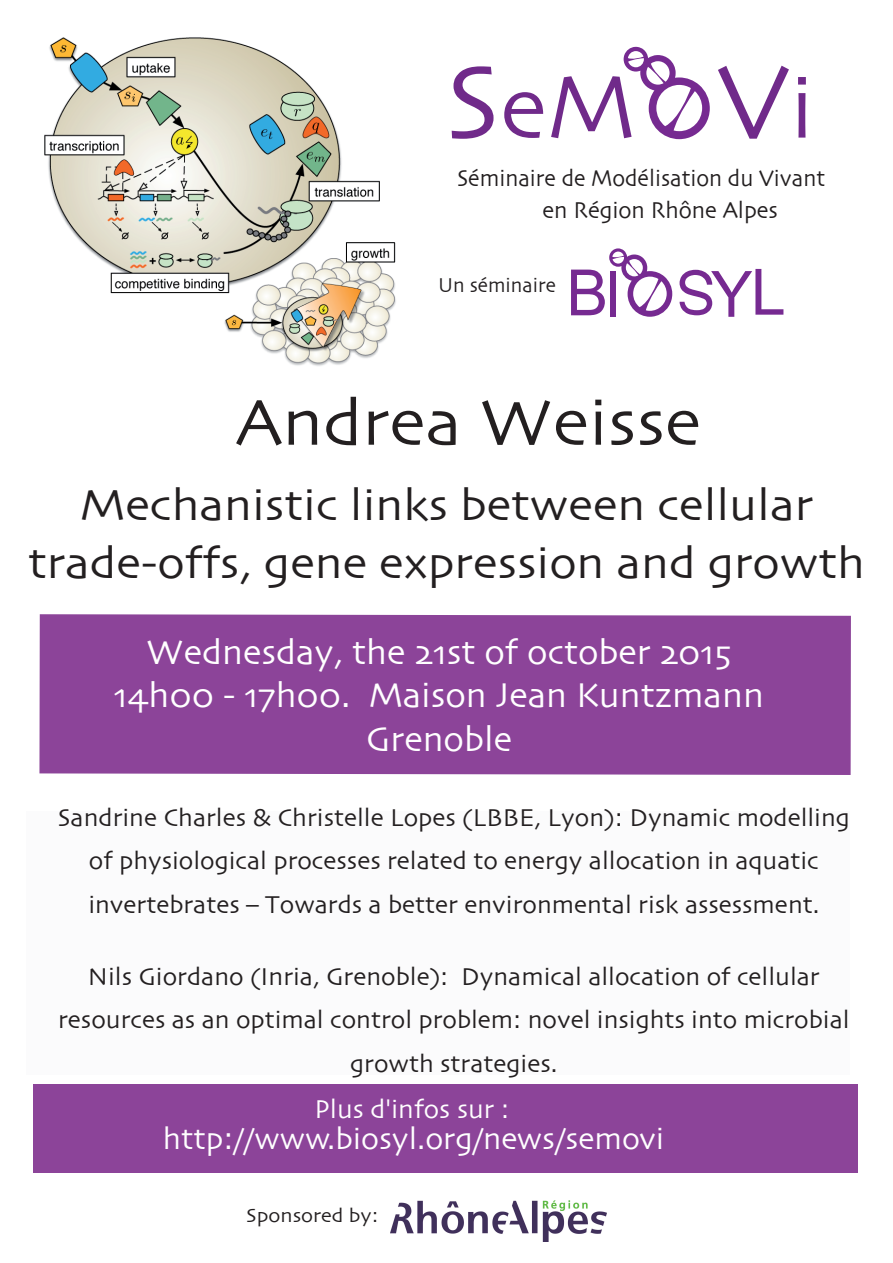
<style>
.page{position:relative;width:893px;height:1263px;background:#fff}
.page>*{position:absolute;margin:0;border:0;box-sizing:border-box;transform-origin:0 0}
.t1{font:108px "Skia";color:#702a8a}
.t2{font:67.05px "Skia";color:#231f20;scale:1.05 1}
.t3{font:45.6px/57.6px "Skia";color:#231f20;text-align:center;scale:1.05 1}
.t4{font:36px/43.2px "Skia";color:#fff;text-align:center}
.t5{font:31.5px "Skia";color:#fff}
.t6{font:30px "Skia";color:#231f20}
.t7{font:27px "Skia";color:#fff}
.t8{font:25.5px/43.5px "Skia";color:#231f20;text-align:center}
.t9{font:24px/32.5px "Skia";color:#231f20;scale:.94 1}
.t10{font:21px "Skia";color:#231f20;scale:.95 1}
.t11{font:19.95px "Skia";color:#231f20;scale:1.05 1}
.s1{font-size:90px}
.s2{font-size:93px}
</style>
<div class="page">
<img style="left:44px;top:37px;width:352px;height:329px">
<div style="left:26px;top:811px;width:824px;height:263px;background:#fbfbfc"></div>
<svg style="left:624px;top:47px;width:86px;height:92px"></svg>
<svg style="left:571px;top:248px;width:101px;height:69px"></svg>
<svg style="left:680px;top:269px;width:103px;height:48px"></svg>
<div style="left:33px;top:1084px;width:825px;height:88px;background:#8c4499"></div>
<div style="left:39px;top:614px;width:812px;height:161px;background:#8c4499"></div>
<img style="left:390px;top:1200px;width:216px;height:42px">
<h1 class="t1" style="left:445px;top:38px;width:370px">S<span class="s1">e</span><span class="s2">M</span> V<span class="s1">i</span></h1>
<p class="t9" style="left:543px;top:163px;width:302px;text-indent:-86px">Séminaire de Modélisation du Vivant en Région Rhône Alpes</p>
<p class="t10" style="left:438px;top:273px;width:125px">Un séminaire</p>
<h2 class="t2" style="left:236px;top:383px;width:445px">Andrea Weisse</h2>
<h3 class="t3" style="left:28px;top:479px;width:799px">Mechanistic links between cellular trade-offs, gene expression and growth</h3>
<h3 class="t4" style="left:114px;top:633px;width:652px">Wednesday, the 21st of october 2015<br>14h00 - 17h00. Maison Jean Kuntzmann<br>Grenoble</h3>
<p class="t8" style="left:58px;top:797px;width:794px">Sandrine Charles &amp; Christelle Lopes (LBBE, Lyon): Dynamic modelling of physiological processes related to energy allocation in aquatic invertebrates – Towards a better environmental risk assessment.</p>
<p class="t8" style="left:58px;top:956px;width:793px">Nils Giordano (Inria, Grenoble): Dynamical allocation of cellular resources as an optimal control problem: novel insights into microbial growth strategies.</p>
<p class="t6" style="left:112px;top:1011px;width:667px">motile, E.coli, au voisinage d'une surface minérale</p>
<p class="t7" style="left:315px;top:1093px;width:196px">Plus d'infos sur :</p>
<p class="t5" style="left:163px;top:1119px;width:503px">http://www.biosyl.org/news/semovi</p>
<p class="t11" style="left:246px;top:1204px;width:127px">Sponsored by:</p>
</div>
